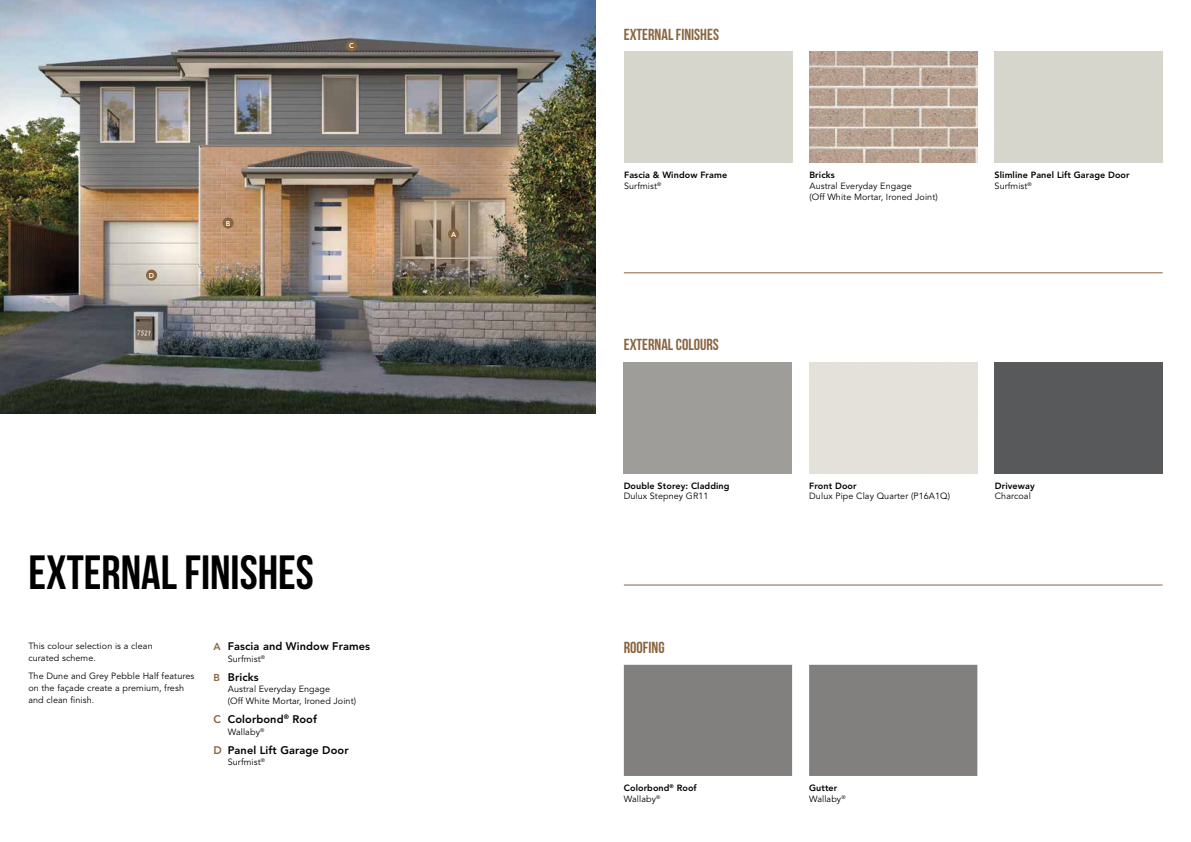
<style>
.page{position:relative;width:1191px;height:842px;background:#fff}
.page>*{position:absolute;margin:0;border:0;box-sizing:border-box;transform-origin:0 0}
.t1{font:48px "Bebas Neue";color:#000}
.t2{font:16px "Bebas Neue";color:#896440}
.t3{font:800 11px "Avenir LT Std";letter-spacing:.01em;color:#000}
.t4{font:9px/12px "Avenir LT Std";letter-spacing:.01em;color:#000}
.t5{font:800 9px/10.8px "Avenir LT Std";letter-spacing:.01em;color:#000}
.t6{font:800 7px "Avenir LT Std";color:#fff}
.s1{font-size:10px;color:#896440}
.s2{color:#896440}
.s3{font-weight:400}
.s4{font-weight:800}
</style>
<div class="page">
<img style="left:0;top:0;width:595px;height:414px">
<div style="left:448px;top:229px;width:11px;height:11px;background:#896440;border-radius:50%"></div>
<div style="left:146px;top:270px;width:11px;height:11px;background:#896440;border-radius:50%"></div>
<div style="left:346px;top:40px;width:11px;height:11px;background:#896440;border-radius:50%"></div>
<div style="left:223px;top:217px;width:11px;height:12px;background:#896440;border-radius:50%"></div>
<img style="left:809px;top:51px;width:168px;height:112px">
<div style="left:624px;top:51px;width:168px;height:112px;background:#d7d6cc"></div>
<div style="left:994px;top:51px;width:168px;height:112px;background:#d7d6cc"></div>
<div style="left:624px;top:665px;width:168px;height:111px;background:#81807f"></div>
<div style="left:809px;top:665px;width:168px;height:111px;background:#81807f"></div>
<div style="left:994px;top:362px;width:168px;height:111px;background:#58595b"></div>
<div style="left:624px;top:362px;width:168px;height:111px;background:#9e9d99"></div>
<hr style="left:624px;top:273px;width:538px;height:1px;background:#896440">
<hr style="left:624px;top:585px;width:538px;height:1px;background:#896440">
<p class="t6" style="left:149px;top:271px;width:7px">D</p>
<p class="t6" style="left:226px;top:219px;width:6px">B</p>
<p class="t6" style="left:349px;top:42px;width:6px">C</p>
<p class="t6" style="left:451px;top:230px;width:7px">A</p>
<h1 class="t1" style="left:28px;top:546px;width:287px">EXTERNAL FINISHES</h1>
<p class="t4" style="left:28px;top:640px;width:126px">This colour selection is a clean curated scheme.</p>
<p class="t4" style="left:28px;top:670px;width:167px">The Dune and Grey Pebble Half features on the façade create a premium, fresh and clean finish.</p>
<p class="t3" style="left:214px;top:640px;width:158px"><span class="s1">A</span> Fascia and Window Frames</p>
<p class="t4" style="left:228px;top:654px;width:39px">Surfmist<sup>®</sup></p>
<p class="t3" style="left:214px;top:671px;width:47px"><span class="s1">B</span> Bricks</p>
<p class="t4" style="left:228px;top:683px;width:130px">Austral Everyday Engage<br>(Off White Mortar, Ironed Joint)</p>
<p class="t3" style="left:214px;top:713px;width:105px"><span class="s2">C</span> Colorbond<sup>®</sup> Roof</p>
<p class="t4" style="left:228px;top:726px;width:38px">Wallaby<sup>®</sup></p>
<p class="t3" style="left:214px;top:743px;width:137px"><span class="s2">D</span> Panel Lift Garage Door</p>
<p class="t4" style="left:228px;top:756px;width:39px">Surfmist<sup>®</sup></p>
<h2 class="t2" style="left:624px;top:25px;width:97px">EXTERNAL FINISHES</h2>
<p class="t5" style="left:624px;top:169px;width:105px">Fascia &amp; Window Frame<br><span class="s3">Surfmist</span><sup>®</sup></p>
<p class="t5" style="left:994px;top:169px;width:137px">Slimline Panel Lift Garage Door<br><span class="s3">Surfmist</span><sup>®</sup></p>
<p class="t5" style="left:809px;top:170px;width:27px">Bricks</p>
<p class="t4" style="left:809px;top:181px;width:130px;line-height:10.8px">Austral Everyday Engage<br>(Off White Mortar, Ironed Joint)</p>
<h2 class="t2" style="left:624px;top:336px;width:97px">EXTERNAL COLOURS</h2>
<p class="t5" style="left:623px;top:480px;width:107px">Double Storey: Cladding</p>
<p class="t4" style="left:623px;top:491px;width:86px">Dulux Stepney GR11</p>
<h2 class="t2" style="left:624px;top:639px;width:42px">ROOFING</h2>
<p class="t5" style="left:624px;top:783px;width:74px">Colorbond<sup>®</sup> Roof<br><span class="s3">Wallaby</span><sup>®</sup></p>
<p class="t5" style="left:809px;top:480px;width:49px">Front Door</p>
<p class="t4" style="left:809px;top:491px;width:142px">Dulux Pipe Clay Quarter (P16A1Q)</p>
<p class="t5" style="left:994px;top:480px;width:41px">Driveway</p>
<p class="t4" style="left:994px;top:491px;width:37px">Charcoal</p>
<p class="t4" style="left:809px;top:783px;width:38px;line-height:10.8px"><span class="s4">Gutter<br></span>Wallaby<sup>®</sup></p>
</div>
